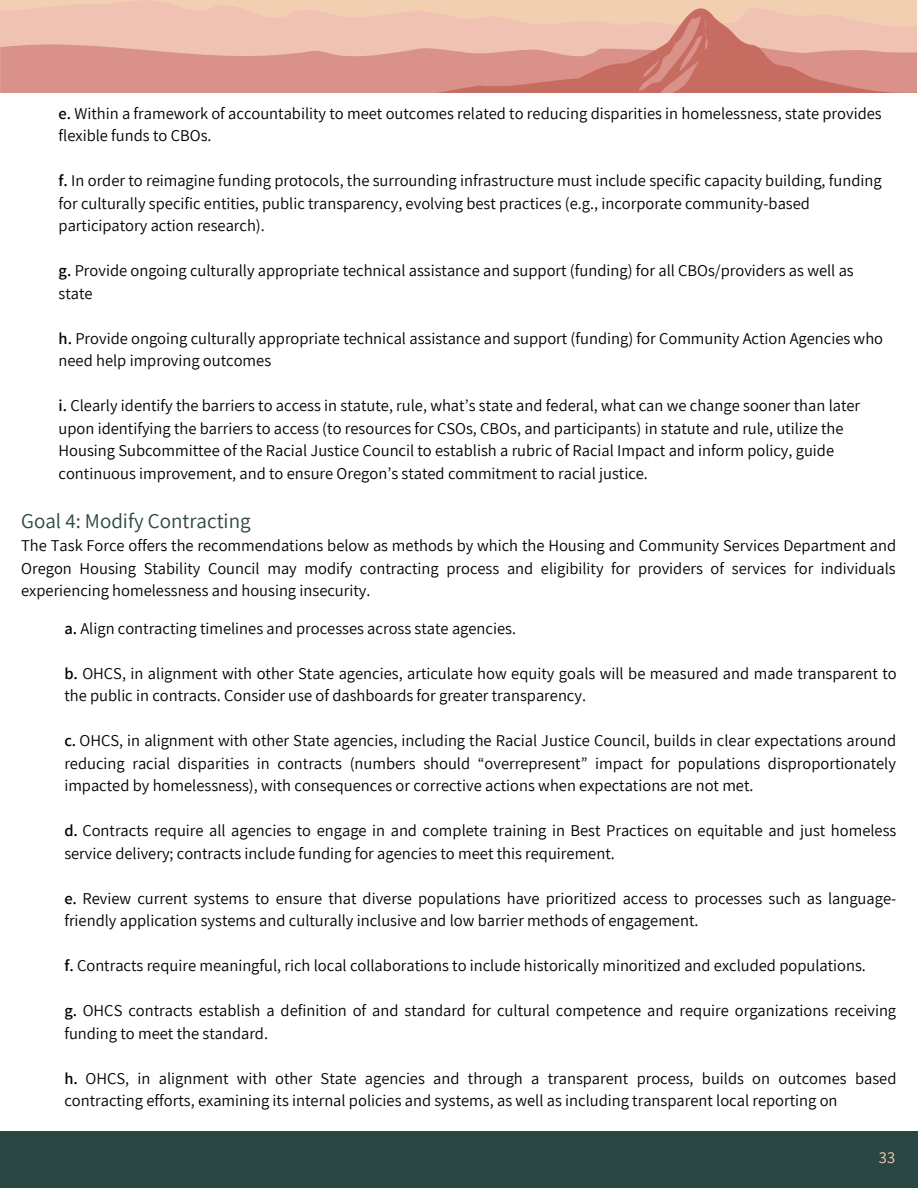
<style>
.page{position:relative;width:918px;height:1188px;background:#fff}
.page>*{position:absolute;margin:0;border:0;box-sizing:border-box;transform-origin:0 0}
.t1{font:21px "Assistant";color:#2b4743}
.t2{font:16.5px/22.5px "Assistant";color:#000}
.t3{font:16.5px "Assistant";color:#f3ceb2}
.s1{font-weight:600}
.s2{color:#000}
</style>
<div class="page">
<svg style="left:0;top:0;width:917px;height:92px;background:#e3a89a"></svg>
<div style="left:0;top:1132px;width:918px;height:56px;background:#2b4743"></div>
<p class="t2" style="left:59px;top:101px;width:825px"><span class="s1">e.</span> Within a framework of accountability to meet outcomes related to reducing disparities in homelessness, state provides flexible funds to CBOs.</p>
<p class="t2" style="left:59px;top:169px;width:825px"><span class="s1">f.</span> In order to reimagine funding protocols, the surrounding infrastructure must include specific capacity building, funding for culturally specific entities, public transparency, evolving best practices (e.g., incorporate community-based participatory action research).</p>
<p class="t2" style="left:59px;top:259px;width:797px"><span class="s1">g.</span> Provide ongoing culturally appropriate technical assistance and support (funding) for all CBOs/providers as well as state</p>
<p class="t2" style="left:59px;top:326px;width:826px"><span class="s1">h.</span> Provide ongoing culturally appropriate technical assistance and support (funding) for Community Action Agencies who need help improving outcomes</p>
<p class="t2" style="left:59px;top:394px;width:803px"><span class="s1">i.</span> Clearly identify the barriers to access in statute, rule, what’s state and federal, what can we change sooner than later upon identifying the barriers to access (to resources for CSOs, CBOs, and participants) in statute and rule, utilize the Housing Subcommittee of the Racial Justice Council to establish a rubric of Racial Impact and inform policy, guide continuous improvement, and to ensure Oregon’s stated commitment to racial justice.</p>
<p class="t1" style="left:21px;top:506px;width:231px">Goal 4: Modify Contracting</p>
<p class="t2" style="left:21px;top:534px;width:877px;text-align:justify">The Task Force offers the recommendations below as methods by which the Housing and Community Services Department and Oregon Housing Stability Council may modify contracting process and eligibility for providers of services for individuals experiencing homelessness and housing insecurity.</p>
<p class="t2" style="left:64px;top:616px;width:453px"><span class="s1">a.</span> Align contracting timelines and processes across state agencies.</p>
<p class="t2" style="left:64px;top:661px;width:834px"><span class="s1">b.</span> OHCS, in alignment with other State agencies, articulate how equity goals will be measured and made transparent to the public in contracts. Consider use of dashboards for greater transparency.</p>
<p class="t2" style="left:64px;top:729px;width:833px;text-align:justify"><span class="s1">c.</span> OHCS, in alignment with other State agencies, including the Racial Justice Council, builds in clear expectations around reducing racial disparities in contracts (numbers should “overrepresent” impact for populations disproportionately impacted by homelessness), with consequences or corrective actions when expectations are not met.</p>
<p class="t2" style="left:64px;top:819px;width:834px"><span class="s1">d.</span> Contracts require all agencies to engage in and complete training in Best Practices on equitable and just homeless service delivery; contracts include funding for agencies to meet this requirement.</p>
<p class="t2" style="left:64px;top:886px;width:833px"><span class="s1">e.</span> Review current systems to ensure that diverse populations have prioritized access to processes such as language&shy;friendly application systems and culturally inclusive and low barrier methods of engagement.</p>
<p class="t2" style="left:64px;top:954px;width:803px"><span class="s1">f.</span> Contracts require meaningful, rich local collaborations to include historically minoritized and excluded populations.</p>
<p class="t2" style="left:64px;top:999px;width:833px"><span class="s1">g.</span> OHCS contracts establish a definition of and standard for cultural competence and require organizations receiving funding to meet the standard.</p>
<p class="t2" style="left:64px;top:1066px;width:834px"><span class="s1">h.</span> OHCS, in alignment with other State agencies and through a transparent process, builds on outcomes based contracting efforts, examining its internal policies and systems, as well as including transparent local reporting on</p>
<p class="t3" style="left:879px;top:1146px;width:18px">3<span class="s2">5</span>3</p>
</div>
